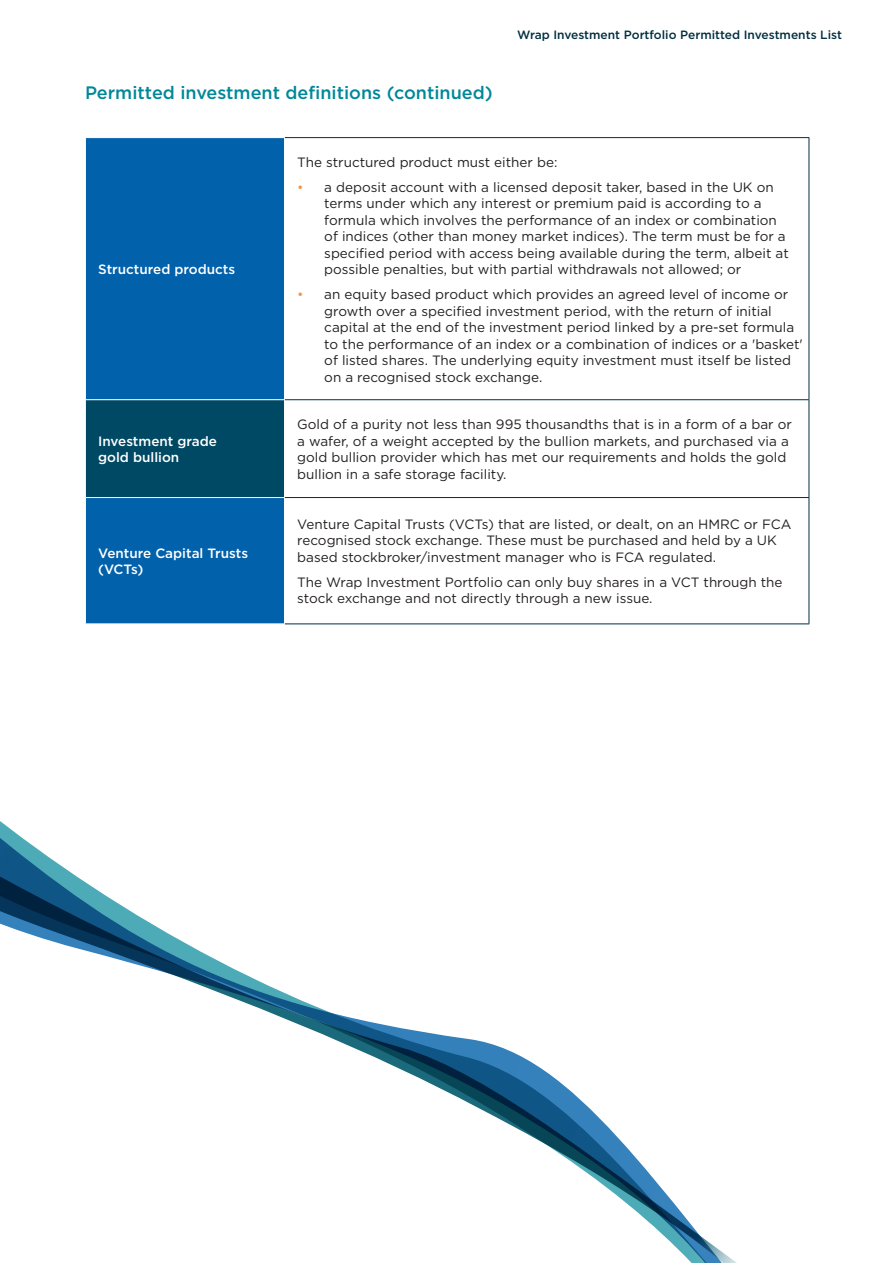
<style>
.page{position:relative;width:893px;height:1263px;background:#fff}
.page>*{position:absolute;margin:0;border:0;box-sizing:border-box;transform-origin:0 0}
.t1{font:500 18px "Gotham";color:#089}
.t2{font:13.5px/16.5px "Gotham";color:#231f20}
.t3{font:500 13.5px/16.5px "Gotham";color:#fff}
.t4{font:500 12px "Gotham";color:#002f40}
.s1{color:#f79447}
</style>
<div class="page">
<div style="left:86px;top:138px;width:198px;height:485px;background:#0161ab"></div>
<div style="left:85px;top:400px;width:200px;height:97px;background:#004964"></div>
<hr style="left:85px;top:399px;width:200px;height:1px;background:#fff">
<hr style="left:85px;top:400px;width:1px;height:97px;background:#fff">
<hr style="left:85px;top:497px;width:200px;height:1px;background:#fff">
<hr style="left:285px;top:137px;width:524px;height:1px;background:#002f40">
<hr style="left:809px;top:138px;width:1px;height:261px;background:#002f40">
<hr style="left:285px;top:399px;width:524px;height:1px;background:#002f40">
<hr style="left:809px;top:400px;width:1px;height:97px;background:#002f40">
<hr style="left:285px;top:497px;width:524px;height:1px;background:#002f40">
<hr style="left:809px;top:498px;width:1px;height:125px;background:#002f40">
<hr style="left:285px;top:623px;width:524px;height:1px;background:#002f40">
<hr style="left:284px;top:400px;width:1px;height:97px;background:#fff">
<svg style="left:0;top:821px;width:737px;height:442px"></svg>
<h1 class="t1" style="left:85px;top:81px;width:409px">Permitted investment definitions (continued)</h1>
<p class="t4" style="left:517px;top:27px;width:326px">Wrap Investment Portfolio Permitted Investments List</p>
<p class="t3" style="left:98px;top:261px;width:138px">Structured products</p>
<p class="t3" style="left:98px;top:433px;width:120px">Investment grade gold bullion</p>
<p class="t3" style="left:98px;top:545px;width:152px">Venture Capital Trusts (VCTs)</p>
<p class="t2" style="left:297px;top:153px;width:262px">The structured product must either be:</p>
<p class="t2" style="left:324px;top:178px;width:466px;text-indent:-27px"><span class="s1">•</span> a deposit account with a licensed deposit taker, based in the UK on terms under which any interest or premium paid is according to a formula which involves the performance of an index or combination of indices (other than money market indices). The term must be for a specified period with access being available during the term, albeit at possible penalties, but with partial withdrawals not allowed; or</p>
<p class="t2" style="left:324px;top:286px;width:480px;text-indent:-27px"><span class="s1">•</span> an equity based product which provides an agreed level of income or growth over a specified investment period, with the return of initial capital at the end of the investment period linked by a pre-set formula to the performance of an index or a combination of indices or a 'basket' of listed shares. The underlying equity investment must itself be listed on a recognised stock exchange.</p>
<p class="t2" style="left:297px;top:416px;width:496px">Gold of a purity not less than 995 thousandths that is in a form of a bar or a wafer, of a weight accepted by the bullion markets, and purchased via a gold bullion provider which has met our requirements and holds the gold bullion in a safe storage facility.</p>
<p class="t2" style="left:297px;top:515px;width:496px">Venture Capital Trusts (VCTs) that are listed, or dealt, on an HMRC or FCA recognised stock exchange. These must be purchased and held by a UK based stockbroker/investment manager who is FCA regulated.</p>
<p class="t2" style="left:297px;top:573px;width:487px">The Wrap Investment Portfolio can only buy shares in a VCT through the stock exchange and not directly through a new issue.</p>
</div>
